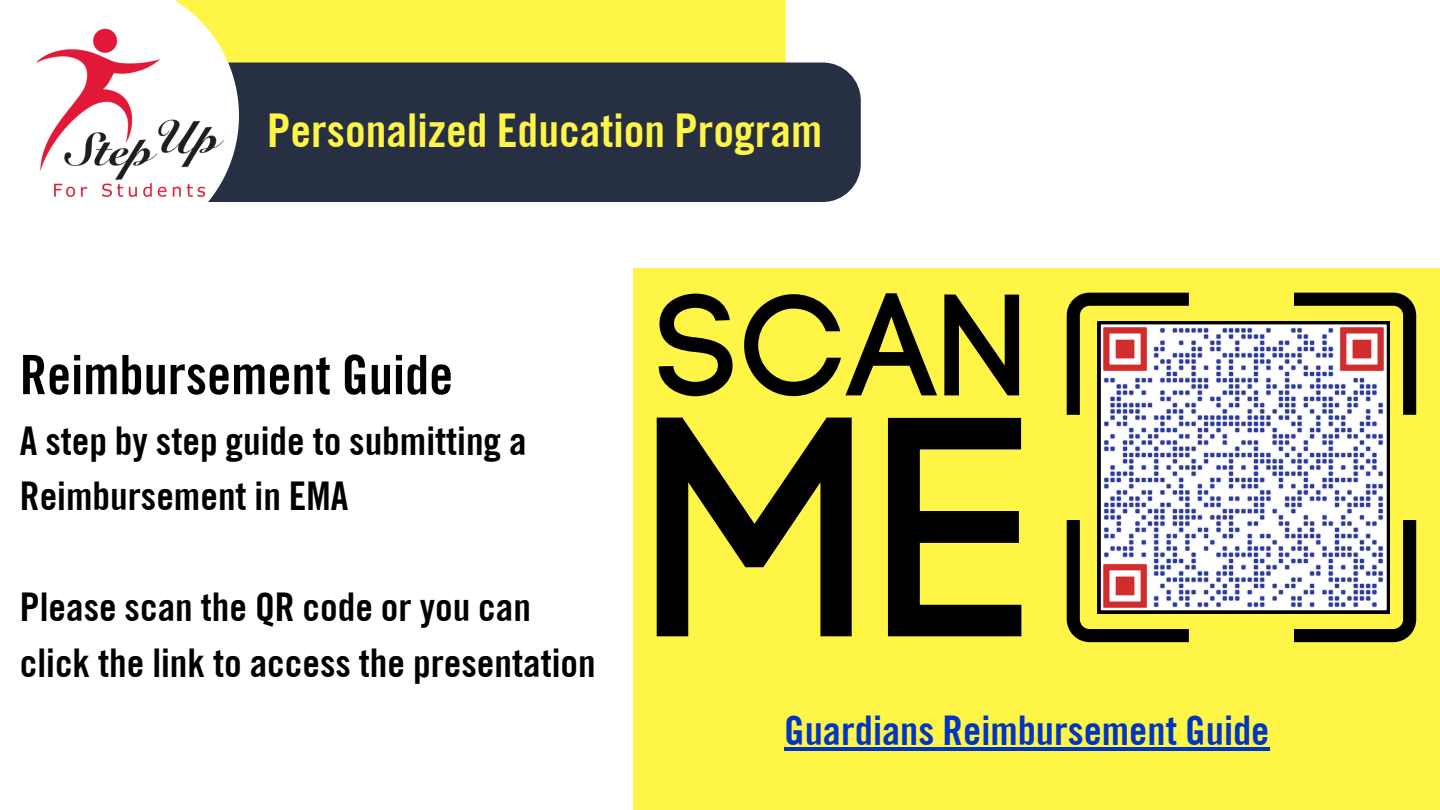
<style>
.page{position:relative;width:1440px;height:810px;background:#fff}
.page>*{position:absolute;margin:0;border:0;box-sizing:border-box;transform-origin:0 0}
.t1{font:700 54.4px "Traditionell Sans";color:#000}
.t2{font:700 46.7px "Traditionell Sans";color:#fff547}
.t3{font:700 41px "Traditionell Sans";color:#0034c2}
.t4{font:700 39.7px/55.5px "Traditionell Sans";color:#000}
</style>
<div class="page">
<div style="left:633px;top:269px;width:807px;height:541px;background:#fff547"></div>
<div style="left:249px;top:0;width:537px;height:63px;background:#fff547"></div>
<div style="left:249px;top:63px;width:612px;height:139px;background:#273043"></div>
<img style="left:36px;top:0;width:213px;height:202px">
<hr style="left:784px;top:747px;width:486px;height:4px;background:#0034c2">
<svg style="left:1067px;top:293px;width:349px;height:349px"></svg>
<svg style="left:659px;top:294px;width:74px;height:102px"></svg>
<svg style="left:744px;top:293px;width:193px;height:103px"></svg>
<svg style="left:944px;top:294px;width:75px;height:101px"></svg>
<svg style="left:657px;top:418px;width:195px;height:218px"></svg>
<svg style="left:888px;top:418px;width:133px;height:218px"></svg>
<p class="t2" style="left:267px;top:102px;width:557px">Personalized Education Program</p>
<p class="t1" style="left:20px;top:342px;width:435px">Reimbursement Guide</p>
<p class="t4" style="left:20px;top:412px;width:508px">A step by step guide to submitting a<br>Reimbursement in EMA</p>
<h1 class="t4" style="left:20px;top:578px;width:577px">Please scan the QR code or you can click the link to access the presentation</h1>
<p class="t3" style="left:784px;top:705px;width:487px">Guardians Reimbursement Guide</p>
</div>
